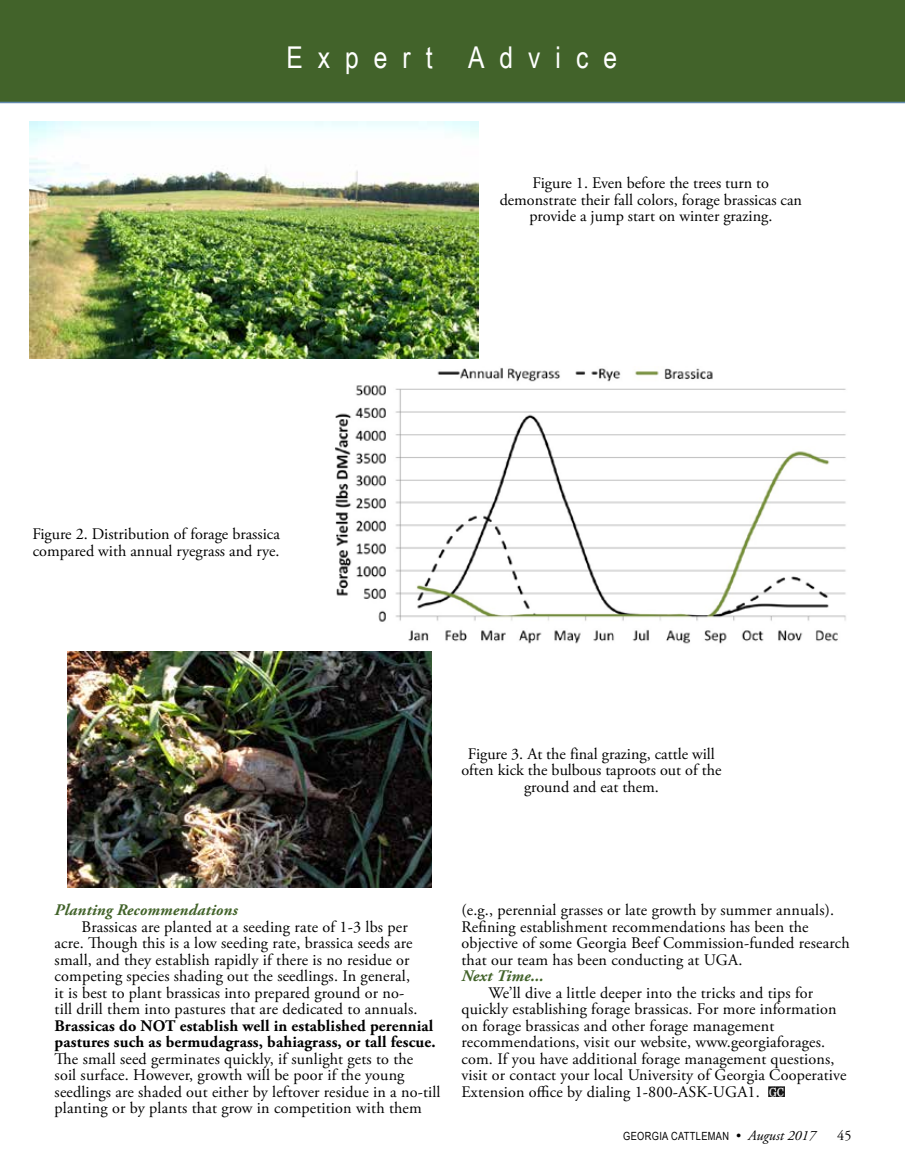
<style>
.page{position:relative;width:905px;height:1175px;background:#fff}
.page>*{position:absolute;margin:0;border:0;box-sizing:border-box;transform-origin:0 0}
.t1{font:30px "Arial Narrow";letter-spacing:.5em;color:#fff}
.t2{font:16.2px/16.5px "Adobe Garamond Pro";letter-spacing:.01em;color:#000}
.t3{font:700 16.2px/16.5px "Adobe Garamond Pro";letter-spacing:.01em;color:#000}
.t4{font:italic 700 16.2px "Adobe Garamond Pro";letter-spacing:.01em;color:#42632a}
.t5{font:14.25px "Adobe Garamond Pro";color:#000}
.t6{font:11.25px "Arial Narrow";letter-spacing:.03em;color:#000}
.s1{font-family:"Adobe Garamond Pro";font-size:13.5px}
.s2{font-family:"Adobe Garamond Pro";font-style:italic;font-size:14.25px}
</style>
<div class="page">
<div style="left:0;top:0;width:904px;height:103px;background:#42632a"></div>
<img style="left:768px;top:1086px;width:16px;height:10px">
<img style="left:30px;top:122px;width:448px;height:236px">
<img style="left:335px;top:367px;width:511px;height:286px">
<img style="left:68px;top:651px;width:363px;height:236px">
<h1 class="t1" style="left:286px;top:36px;width:332px">Expert Advice</h1>
<p class="t2" style="left:499px;top:175px;width:304px;text-align:center">Figure 1. Even before the trees turn to demonstrate their fall colors, forage brassicas can provide a jump start on winter grazing.</p>
<p class="t2" style="left:32px;top:526px;width:249px">Figure 2. Distribution of forage brassica compared with annual ryegrass and rye.</p>
<p class="t2" style="left:461px;top:746px;width:261px;text-align:center">Figure 3. At the final grazing, cattle will often kick the bulbous taproots out of the ground and eat them.</p>
<p class="t4" style="left:55px;top:900px;width:185px">Planting Recommendations</p>
<p class="t2" style="left:55px;top:918px;width:364px;text-indent:27px">Brassicas are planted at a seeding rate of 1-3 lbs per acre. Though this is a low seeding rate, brassica seeds are small, and they establish rapidly if there is no residue or competing species shading out the seedlings. In general, it is best to plant brassicas into prepared ground or no&shy;till drill them into pastures that are dedicated to annuals.</p>
<p class="t3" style="left:55px;top:1017px;width:382px">Brassicas do NOT establish well in established perennial pastures such as bermudagrass, bahiagrass, or tall fescue.</p>
<p class="t2" style="left:55px;top:1050px;width:387px">The small seed germinates quickly, if sunlight gets to the<br>soil surface. However, growth will be poor if the young seedlings are shaded out either by leftover residue in a no-till planting or by plants that grow in competition with them</p>
<p class="t2" style="left:461px;top:902px;width:389px">(e.g., perennial grasses or late growth by summer annuals).<br>Refining establishment recommendations has been the objective of some Georgia Beef Commission-funded research that our team has been conducting at UGA.</p>
<p class="t4" style="left:461px;top:966px;width:84px">Next Time...</p>
<p class="t2" style="left:461px;top:984px;width:386px;text-indent:27px">We’ll dive a little deeper into the tricks and tips for quickly establishing forage brassicas. For more information on forage brassicas and other forage management recommendations, visit our website, www.georgiaforages. com. If you have additional forage management questions, visit or contact your local University of Georgia Cooperative Extension office by dialing 1-800-ASK-UGA1.</p>
<p class="t6" style="left:623px;top:1127px;width:194px">GEORGIA CATTLEMAN <span class="s1">•</span> <span class="s2">August 2017</span></p>
<p class="t5" style="left:837px;top:1126px;width:16px">45</p>
</div>
